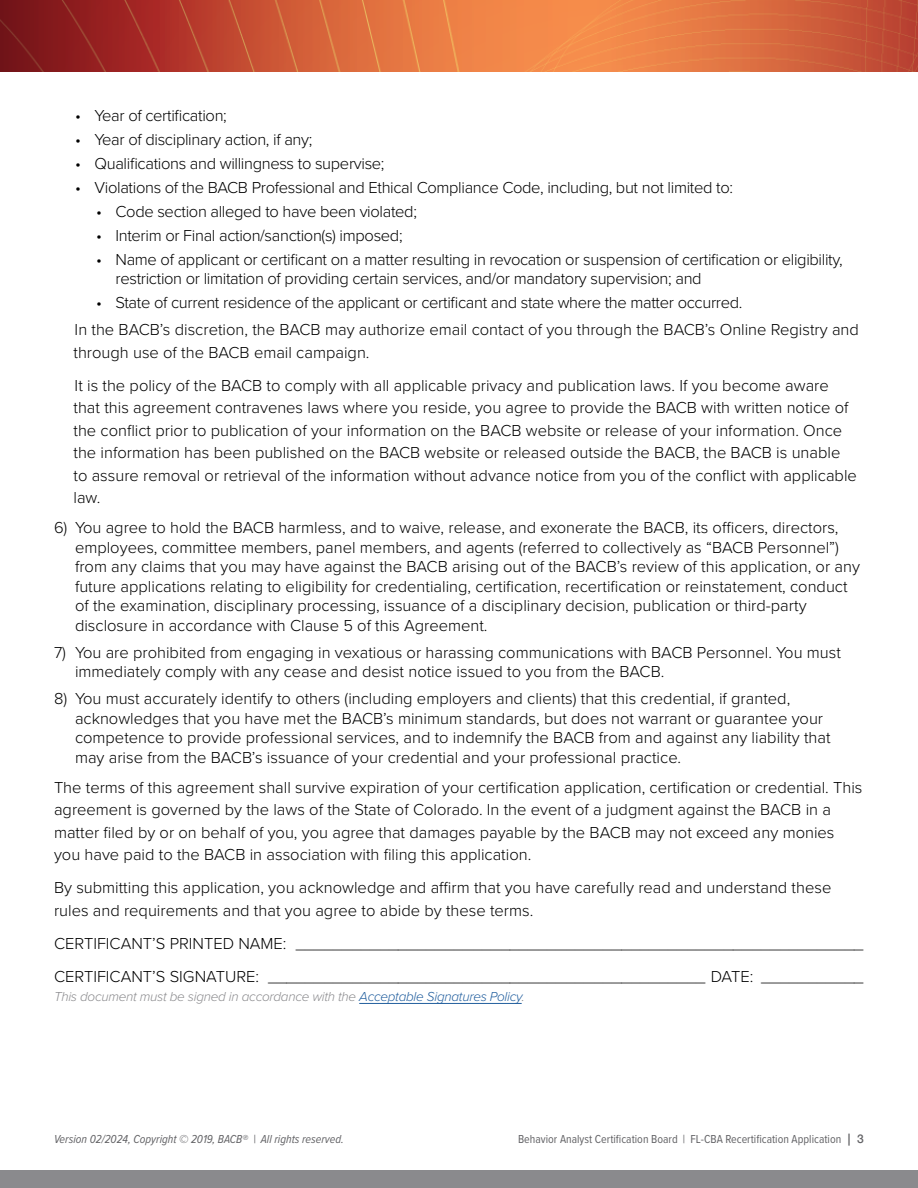
<style>
.page{position:relative;width:918px;height:1188px;background:#fff}
.page>*{position:absolute;margin:0;border:0;box-sizing:border-box;transform-origin:0 0}
.Body_Text{font:300 16.5px/22.5px "Proxima Nova";color:#000}
.Body_Text-2{font:300 16.5px/19.5px "Proxima Nova";letter-spacing:-.02em;color:#000}
.Body_Text-3{font:italic 300 13.5px "Proxima Nova";letter-spacing:-.02em;color:#8a8a8d}
.t1{font:12px "Proxima Nova Cond";color:#636366}
.t2{font:italic 12px "Proxima Nova Cond";color:#636366}
.s1{color:#215e9e}
.s2{font-family:"Helvetica Neue LT Pro";font-weight:500}
</style>
<div class="page">
<img style="left:0;top:0;width:918px;height:72px">
<div style="left:0;top:1171px;width:918px;height:17px;background:#8a8a8d"></div>
<hr style="left:359px;top:1003px;width:163px;height:1px;background:#215e9e">
<p class="Body_Text-2" style="left:75px;top:105px;width:153px">• Year of certification;</p>
<p class="Body_Text-2" style="left:75px;top:129px;width:239px">• Year of disciplinary action, if any;</p>
<p class="Body_Text-2" style="left:75px;top:153px;width:311px">• Qualifications and willingness to supervise;</p>
<p class="Body_Text-2" style="left:75px;top:177px;width:660px">• Violations of the BACB Professional and Ethical Compliance Code, including, but not limited to:</p>
<p class="Body_Text-2" style="left:96px;top:201px;width:322px">• Code section alleged to have been violated;</p>
<p class="Body_Text-2" style="left:96px;top:225px;width:308px">• Interim or Final action/sanction(s) imposed;</p>
<p class="Body_Text-2" style="left:116px;top:249px;width:729px;text-indent:-20px">• Name of applicant or certificant on a matter resulting in revocation or suspension of certification or eligibility, restriction or limitation of providing certain services, and/or mandatory supervision; and</p>
<p class="Body_Text-2" style="left:96px;top:292px;width:648px">• State of current residence of the applicant or certificant and state where the matter occurred.</p>
<p class="Body_Text" style="left:74px;top:318px;width:787px">In the BACB’s discretion, the BACB may authorize email contact of you through the BACB’s Online Registry and through use of the BACB email campaign.</p>
<p class="Body_Text" style="left:74px;top:373px;width:785px">It is the policy of the BACB to comply with all applicable privacy and publication laws. If you become aware that this agreement contravenes laws where you reside, you agree to provide the BACB with written notice of the conflict prior to publication of your information on the BACB website or release of your information. Once the information has been published on the BACB website or released outside the BACB, the BACB is unable to assure removal or retrieval of the information without advance notice from you of the conflict with applicable law.</p>
<p class="Body_Text" style="left:75px;top:517px;width:786px;line-height:19.5px;text-indent:-21px">6) You agree to hold the BACB harmless, and to waive, release, and exonerate the BACB, its officers, directors, employees, committee members, panel members, and agents (referred to collectively as “BACB Personnel”) from any claims that you may have against the BACB arising out of the BACB’s review of this application, or any future applications relating to eligibility for credentialing, certification, recertification or reinstatement, conduct of the examination, disciplinary processing, issuance of a disciplinary decision, publication or third-party disclosure in accordance with Clause 5 of this Agreement.</p>
<p class="Body_Text" style="left:75px;top:642px;width:767px;line-height:19.5px;text-indent:-21px">7) You are prohibited from engaging in vexatious or harassing communications with BACB Personnel. You must immediately comply with any cease and desist notice issued to you from the BACB.</p>
<p class="Body_Text" style="left:75px;top:688px;width:757px;line-height:19.5px;text-indent:-21px">8) You must accurately identify to others (including employers and clients) that this credential, if granted, acknowledges that you have met the BACB’s minimum standards, but does not warrant or guarantee your competence to provide professional services, and to indemnify the BACB from and against any liability that may arise from the BACB’s issuance of your credential and your professional practice.</p>
<p class="Body_Text" style="left:54px;top:775px;width:810px">The terms of this agreement shall survive expiration of your certification application, certification or credential. This agreement is governed by the laws of the State of Colorado. In the event of a judgment against the BACB in a matter filed by or on behalf of you, you agree that damages payable by the BACB may not exceed any monies you have paid to the BACB in association with filing this application.</p>
<p class="Body_Text" style="left:54px;top:876px;width:779px">By submitting this application, you acknowledge and affirm that you have carefully read and understand these rules and requirements and that you agree to abide by these terms.</p>
<p class="Body_Text" style="left:54px;top:931px;width:811px">CERTIFICANT’S PRINTED NAME: _____________________________________________________________</p>
<p class="Body_Text" style="left:54px;top:964px;width:811px">CERTIFICANT’S SIGNATURE: _______________________________________________ DATE: ___________</p>
<p class="Body_Text-3" style="left:54px;top:987px;width:472px">This document must be signed in accordance with the <span class="s1">Acceptable Signatures Policy</span>.</p>
<p class="t2" style="left:54px;top:1131px;width:291px">Version 02/2024, Copyright © 2019, BACB® | All rights reserved.</p>
<p class="t1" style="left:518px;top:1131px;width:347px">Behavior Analyst Certification Board | FL-CBA Recertification Application <span class="s2">| 3</span></p>
</div>
